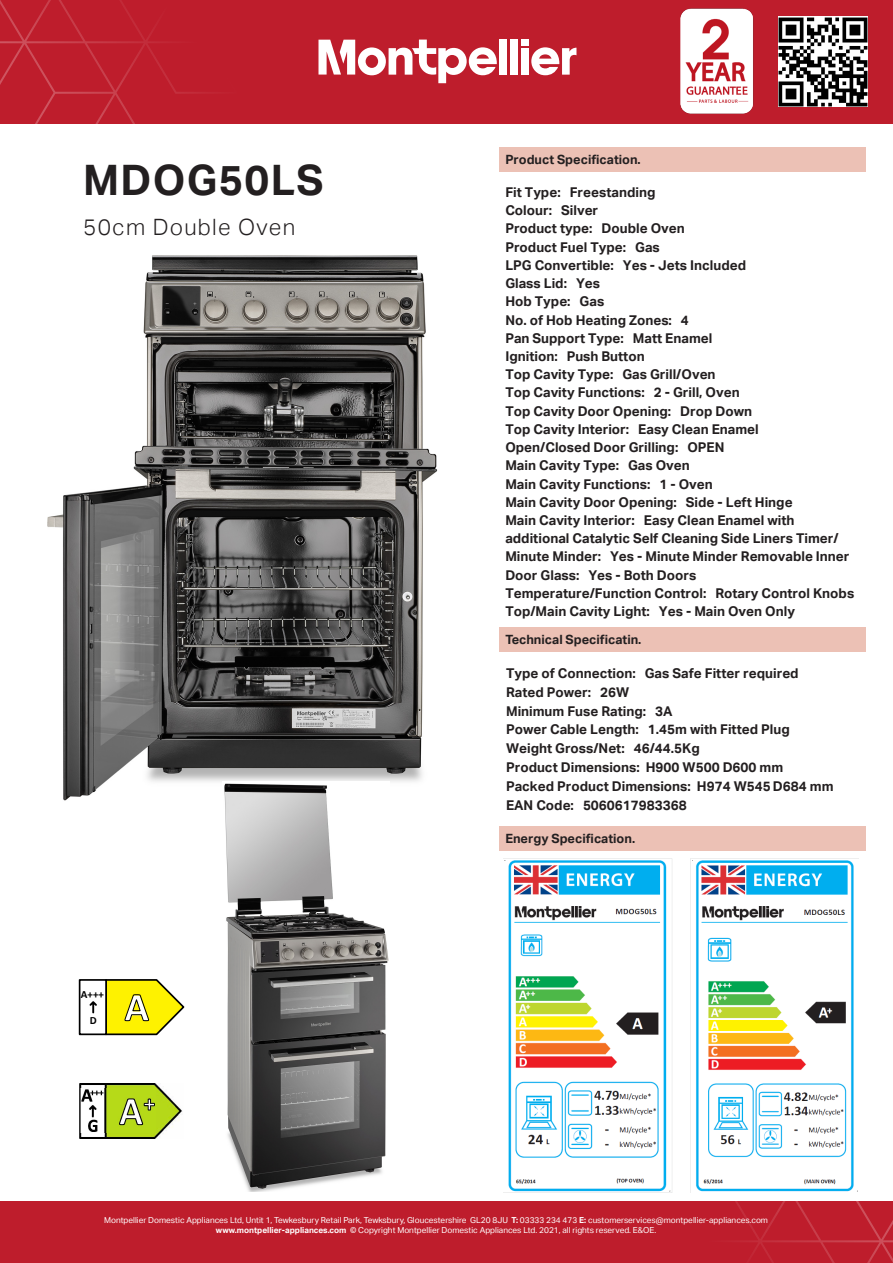
<style>
.page{position:relative;width:893px;height:1263px;background:#fff}
.page>*{position:absolute;margin:0;border:0;box-sizing:border-box;transform-origin:0 0}
.t1{font:700 42px "Aktiv Grotesk";color:#231f20}
.t2{font:700 40.65px "Calibri";color:#fff}
.t3{font:300 22.5px "Aktiv Grotesk";letter-spacing:.055em;color:#231f20}
.t4{font:700 13.5px/18.1px "Aktiv Grotesk";color:#231f20}
.t5{font:700 13.5px/18.9px "Aktiv Grotesk";color:#231f20}
.t6{font:700 12.75px "Aktiv Grotesk";color:#231f20}
.t7{font:700 10.95px "Calibri";color:#000}
.t8{font:8.25px "Aktiv Grotesk";color:#fff}
.s1{font-style:inherit}
.s2{font-weight:700}
</style>
<div class="page">
<img style="left:47px;top:255px;width:391px;height:546px">
<div style="left:0;top:1201px;width:893px;height:62px;background:#be1d2c"></div>
<svg style="left:735px;top:1201px;width:158px;height:62px"></svg>
<div style="left:499px;top:147px;width:367px;height:24px;background:#ecc1b5"></div>
<div style="left:499px;top:627px;width:367px;height:24px;background:#ecc1b5"></div>
<div style="left:499px;top:827px;width:367px;height:24px;background:#ecc1b5"></div>
<div style="left:0;top:0;width:893px;height:123px;background:#be1d2c"></div>
<svg style="left:0;top:0;width:205px;height:123px"></svg>
<div style="left:499px;top:40px;width:8px;height:35px;background:#fff"></div>
<div style="left:510px;top:40px;width:8px;height:35px;background:#fff"></div>
<div style="left:521px;top:48px;width:8px;height:27px;background:#fff"></div>
<div style="left:521px;top:40px;width:8px;height:6px;background:#fff"></div>
<svg style="left:531px;top:47px;width:45px;height:28px"></svg>
<svg style="left:318px;top:40px;width:179px;height:43px"></svg>
<img style="left:680px;top:8px;width:74px;height:106px">
<div style="left:79px;top:979px;width:28px;height:56px;border:2px solid #000"></div>
<svg style="left:89px;top:1001px;width:8px;height:12px"></svg>
<svg style="left:104px;top:979px;width:81px;height:56px"></svg>
<img style="left:79px;top:1084px;width:104px;height:54px">
<img style="left:81px;top:1088px;width:75px;height:44px">
<img style="left:503px;top:858px;width:355px;height:334px">
<img style="left:223px;top:782px;width:166px;height:410px">
<img style="left:778px;top:17px;width:90px;height:89px">
<h1 class="t1" style="left:83px;top:156px;width:242px">MDO<span class="s1">G5</span>0<span class="s1">LS</span></h1>
<h3 class="t3" style="left:83px;top:214px;width:214px">50cm Double Oven</h3>
<p class="t7" style="left:81px;top:986px;width:25px">A+++</p>
<p class="t7" style="left:90px;top:1013px;width:8px">D</p>
<h2 class="t2" style="left:124px;top:978px;width:26px">A</h2>
<p class="t6" style="left:505px;top:152px;width:137px">Product Specification.</p>
<p class="t4" style="left:505px;top:183px;width:350px"><span class="s1">Fit Type: Freestanding<br></span>Colour: <span class="s1">Silver<br>Product type:</span> Double Oven<br>Product Fuel Type: <span class="s1">Gas<br>LPG Convertible: Yes - Jets Included<br>Glass Lid: Yes<br></span>Hob Type: <span class="s1">Gas<br></span>No. of Hob Heating Zones: 4<br><span class="s1">Pan Support Type</span>: <span class="s1">Matt Enamel<br>Ignition: Push Button<br></span>Top Cavity Type: <span class="s1">Gas Grill/Oven<br></span>Top Cavity Functions: <span class="s1">2 - Grill, Oven<br></span>Top Cavity Door Opening: Drop Down<br>Top Cavity Interior: Easy Clean Enamel<br>Open/Closed Door Grilling: OPEN<br>Main Cavity Type: <span class="s1">Gas</span> Oven<br>Main Cavity Functions: <span class="s1">1 - Oven<br></span>Main Cavity Door Opening: Side - Left <span class="s1">Hinge<br></span>Main Cavity Interior: Easy Clean Enamel with additional Catalytic Self Cleaning Side Liners Timer/<br>Minute Minder: Yes - Minute Minder <span class="s1">Re</span>movable Inner<br><span class="s1">Door</span> Glass<span class="s1">: Yes</span> - Both Doors<br>Temperature/Function <span class="s1">Control:</span> Rotary Control Knobs<br>Top/Main Cavity <span class="s1">Light:</span> Yes - Main Oven Only</p>
<p class="t6" style="left:505px;top:632px;width:138px">Technical Specificatin.</p>
<p class="t5" style="left:506px;top:664px;width:329px"><span class="s1">Type of Connection:</span> Gas Safe Fitter required <span class="s1">Rated Power</span>: 26<span class="s1">W<br>Minimum Fuse Rating:</span> 3<span class="s1">A<br></span>Power Cable Length: 1.45m with Fitted Plug Weight Gross/Net: <span class="s1">46/44.5</span>Kg<br>Product Dimensions: H<span class="s1">900</span> W<span class="s1">500</span> D<span class="s1">600</span> mm Packed Product Dimensions: H<span class="s1">974</span> W<span class="s1">545</span> D<span class="s1">684 mm </span>EAN Code: <span class="s1">5060617983368</span></p>
<p class="t6" style="left:505px;top:832px;width:131px">Energy Specification.</p>
<p class="t8" style="left:104px;top:1215px;width:665px">Montpellier Domestic Appliances Ltd, Untit 1, Tewkesbury Retail Park, Tewksbury, Gloucestershire GL20 8JU <span class="s2">T:</span> 03333 234 473 <span class="s2">E:</span> customerservices@montpellier-appliances.com</p>
<p class="t8" style="left:216px;top:1225px;width:442px"><span class="s2">www.montpellier-appliances.com</span> © Copyright Montpellier Domestic Appliances Ltd. 2021, all rights reserved. E&amp;OE.</p>
</div>
